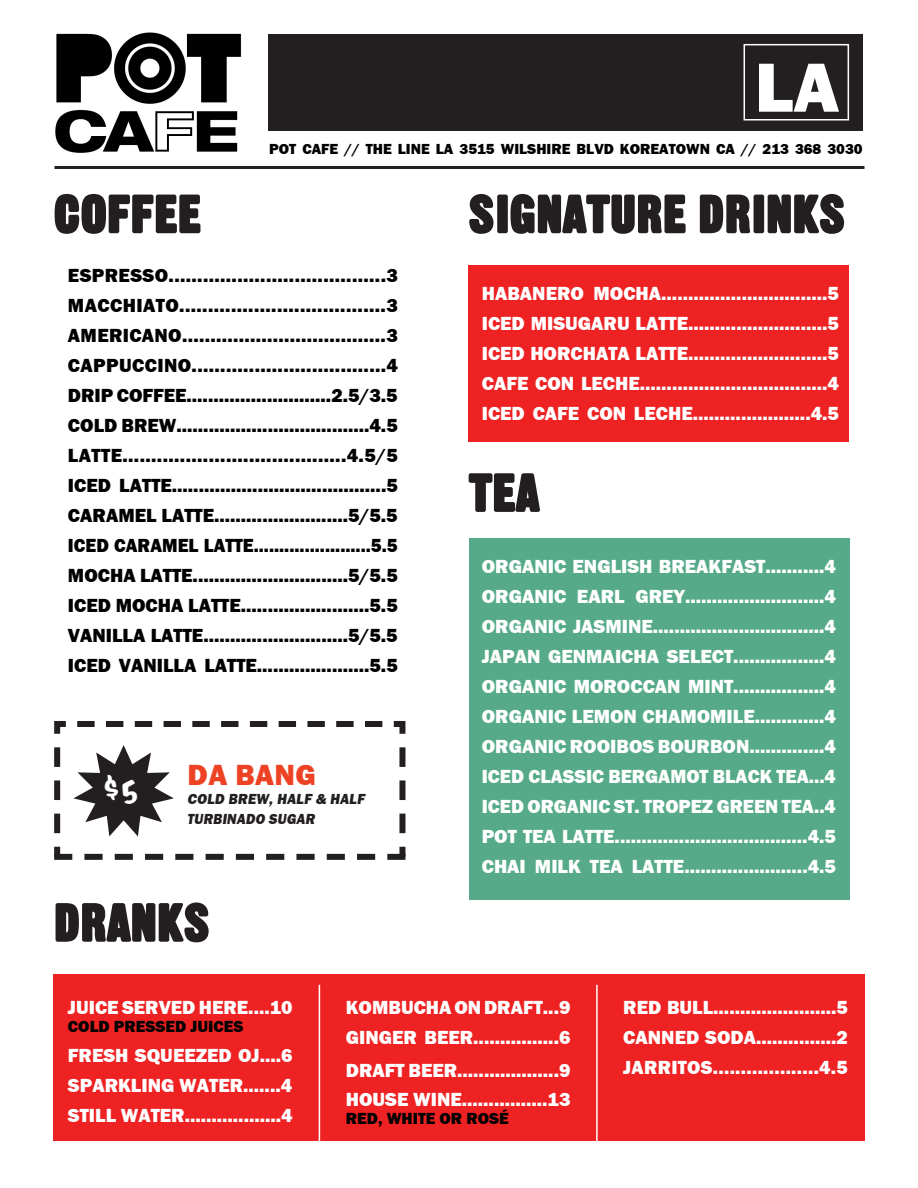
<style>
.page{position:relative;width:918px;height:1188px;background:#fff}
.page>*{position:absolute;margin:0;border:0;box-sizing:border-box;transform-origin:0 0}
.t1{font:72px "Franklin Gothic URW Hea";color:#fff}
.t2{font:51px "Fatso";color:#231f20}
.t3{font:30px "Franklin Gothic URW Hea";letter-spacing:.01em;color:#ed4223}
.t4{font:19.5px "Franklin Gothic URW Hea";color:#fff}
.t5{font:19.5px "Franklin Gothic URW Hea";color:#000}
.t6{font:19.5px "Franklin Gothic URW Hea";letter-spacing:.02em;color:#000}
.t7{font:19.5px "Franklin Gothic URW Hea";color:#000;scale:.95 1}
.t8{font:16.5px "Franklin Gothic URW Hea";color:#000}
.t9{font:15px "Franklin Gothic URW Hea";color:#000}
.t10{font:15px "Franklin Gothic URW Hea";color:#231f20}
.t11{font:15px "Franklin Gothic URW Hea";color:#231f20;scale:.93 1}
</style>
<div class="page">
<hr style="left:55px;top:166px;width:810px;height:3px;background:#231f20">
<div style="left:268px;top:34px;width:595px;height:97px;background:#231f20"></div>
<div style="left:469px;top:266px;width:380px;height:176px;background:#ee2123"></div>
<div style="left:469px;top:539px;width:380px;height:361px;background:#56aa89"></div>
<div style="left:53px;top:974px;width:812px;height:166px;background:#ee2123"></div>
<hr style="left:319px;top:985px;width:1px;height:168px;background:#fff">
<hr style="left:596px;top:985px;width:2px;height:168px;background:#fff">
<svg style="left:54px;top:721px;width:352px;height:139px"></svg>
<svg style="left:54px;top:854px;width:351px;height:6px"></svg>
<div style="left:744px;top:44px;width:105px;height:77px;border:2px solid #fff"></div>
<img style="left:55px;top:32px;width:187px;height:121px">
<svg style="left:73px;top:745px;width:101px;height:91px"></svg>
<p class="t1" style="left:755px;top:41px;width:86px">LA</p>
<p class="t9" style="left:269px;top:139px;width:595px">POT CAFE // THE LINE LA 3515 WILSHIRE BLVD KOREATOWN CA // 213 368 3030</p>
<p class="t2" style="left:55px;top:181px;width:149px">COFFEE</p>
<p class="t2" style="left:469px;top:181px;width:379px">SIGNATURE DRINKS</p>
<p class="t6" style="left:68px;top:263px;width:331px">ESPRESSO......................................3</p>
<p class="t6" style="left:68px;top:293px;width:331px">MACCHIATO....................................3</p>
<p class="t5" style="left:68px;top:323px;width:331px">AMERICANO....................................3</p>
<p class="t6" style="left:68px;top:353px;width:331px">CAPPUCCINO..................................4</p>
<p class="t5" style="left:68px;top:383px;width:331px">DRIP COFFEE...........................2.5/3.5</p>
<p class="t5" style="left:68px;top:413px;width:331px">COLD BREW....................................4.5</p>
<p class="t5" style="left:68px;top:443px;width:332px">LATTE.......................................4.5/5</p>
<p class="t5" style="left:68px;top:473px;width:331px">ICED LATTE........................................5</p>
<p class="t5" style="left:68px;top:503px;width:331px">CARAMEL LATTE.........................5/5.5</p>
<p class="t7" style="left:68px;top:533px;width:349px">ICED CARAMEL LATTE.......................5.5</p>
<p class="t5" style="left:68px;top:563px;width:331px">MOCHA LATTE.............................5/5.5</p>
<p class="t5" style="left:68px;top:593px;width:331px">ICED MOCHA LATTE........................5.5</p>
<p class="t5" style="left:68px;top:623px;width:331px">VANILLA LATTE...........................5/5.5</p>
<p class="t5" style="left:68px;top:653px;width:331px">ICED VANILLA LATTE.....................5.5</p>
<p class="t4" style="left:482px;top:280px;width:359px">HABANERO MOCHA...............................5</p>
<p class="t4" style="left:482px;top:310px;width:359px">ICED MISUGARU LATTE..........................5</p>
<p class="t4" style="left:482px;top:340px;width:359px">ICED HORCHATA LATTE..........................5</p>
<p class="t4" style="left:482px;top:370px;width:359px">CAFE CON LECHE...................................4</p>
<p class="t4" style="left:482px;top:400px;width:359px">ICED CAFE CON LECHE......................4.5</p>
<p class="t2" style="left:469px;top:460px;width:72px">TEA</p>
<p class="t4" style="left:482px;top:554px;width:356px">ORGANIC ENGLISH BREAKFAST...........4</p>
<p class="t4" style="left:482px;top:584px;width:356px">ORGANIC EARL GREY..........................4</p>
<p class="t4" style="left:482px;top:614px;width:356px">ORGANIC JASMINE................................4</p>
<p class="t4" style="left:482px;top:644px;width:356px">JAPAN GENMAICHA SELECT.................4</p>
<p class="t4" style="left:482px;top:674px;width:356px">ORGANIC MOROCCAN MINT.................4</p>
<p class="t4" style="left:482px;top:704px;width:356px">ORGANIC LEMON CHAMOMILE.............4</p>
<p class="t4" style="left:482px;top:734px;width:356px">ORGANIC ROOIBOS BOURBON..............4</p>
<p class="t4" style="left:482px;top:764px;width:356px">ICED CLASSIC BERGAMOT BLACK TEA...4</p>
<p class="t4" style="left:482px;top:794px;width:356px">ICED ORGANIC ST. TROPEZ GREEN TEA..4</p>
<p class="t4" style="left:482px;top:824px;width:356px">POT TEA LATTE....................................4.5</p>
<p class="t4" style="left:482px;top:854px;width:356px">CHAI MILK TEA LATTE.......................4.5</p>
<p class="t3" style="left:188px;top:755px;width:130px">DA BANG</p>
<p class="t10" style="left:187px;top:790px;width:182px">COLD BREW, HALF &amp; HALF</p>
<p class="t11" style="left:187px;top:809px;width:142px">TURBINADO SUGAR</p>
<p class="t2" style="left:54px;top:890px;width:158px">DRANKS</p>
<p class="t4" style="left:68px;top:995px;width:226px">JUICE SERVED HERE....10</p>
<p class="t8" style="left:68px;top:1016px;width:177px">COLD PRESSED JUICES</p>
<p class="t4" style="left:68px;top:1043px;width:226px">FRESH SQUEEZED OJ....6</p>
<p class="t4" style="left:68px;top:1073px;width:226px">SPARKLING WATER.......4</p>
<p class="t4" style="left:68px;top:1103px;width:226px">STILL WATER..................4</p>
<p class="t4" style="left:346px;top:995px;width:226px">KOMBUCHA ON DRAFT...9</p>
<p class="t4" style="left:346px;top:1025px;width:226px">GINGER BEER................6</p>
<p class="t4" style="left:346px;top:1058px;width:226px">DRAFT BEER...................9</p>
<p class="t4" style="left:346px;top:1087px;width:226px">HOUSE WINE................13</p>
<p class="t8" style="left:346px;top:1108px;width:165px">RED, WHITE OR ROSÉ</p>
<p class="t4" style="left:623px;top:995px;width:226px">RED BULL.......................5</p>
<p class="t4" style="left:623px;top:1025px;width:226px">CANNED SODA...............2</p>
<p class="t4" style="left:623px;top:1055px;width:226px">JARRITOS...................4.5</p>
</div>
